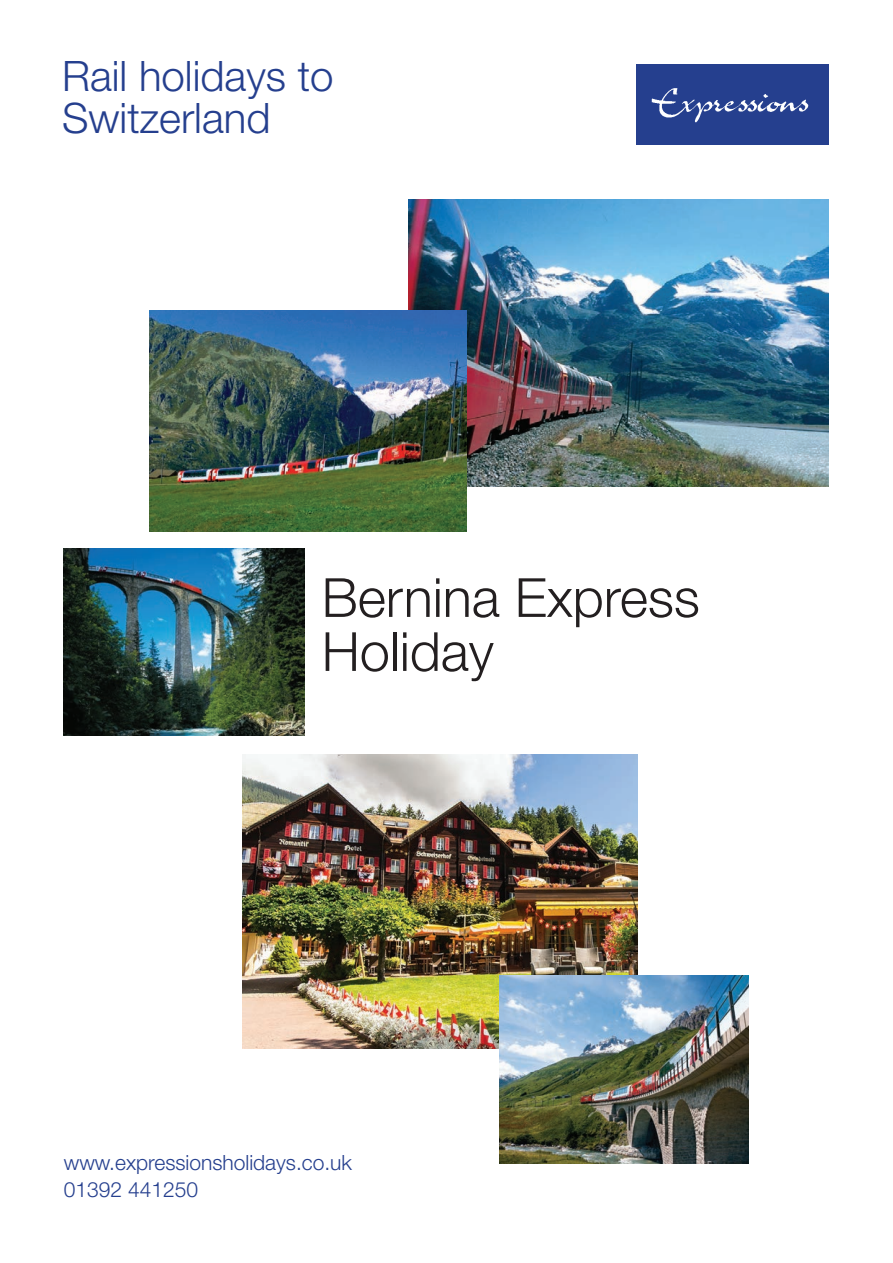
<style>
.page{position:relative;width:893px;height:1263px;background:#fff}
.page>*{position:absolute;margin:0;border:0;box-sizing:border-box;transform-origin:0 0}
.t1{font:300 54px/54px "Helvetica Neue LT Std";color:#231f20}
.bold_large_text{font:300 42px/42px "Helvetica Neue LT Std";color:#253f8e}
.bold_large_text-2{font:300 21px "Helvetica Neue LT Std";color:#253f8e}
</style>
<div class="page">
<img style="left:242px;top:755px;width:396px;height:293px">
<div style="left:637px;top:64px;width:192px;height:81px;background:#253f8e"></div>
<img style="left:651px;top:88px;width:158px;height:35px">
<img style="left:408px;top:200px;width:420px;height:287px">
<img style="left:150px;top:310px;width:317px;height:221px">
<img style="left:64px;top:549px;width:240px;height:187px">
<img style="left:500px;top:976px;width:248px;height:187px">
<p class="bold_large_text" style="left:62px;top:54px;width:273px">Rail holidays to<br>Switzerland</p>
<p class="t1" style="left:322px;top:569px;width:380px">Bernina Express<br>Holiday</p>
<p class="bold_large_text-2" style="left:64px;top:1149px;width:290px">www.expressionsholidays.co.uk</p>
<p class="bold_large_text-2" style="left:64px;top:1176px;width:136px">01392 441250</p>
</div>
